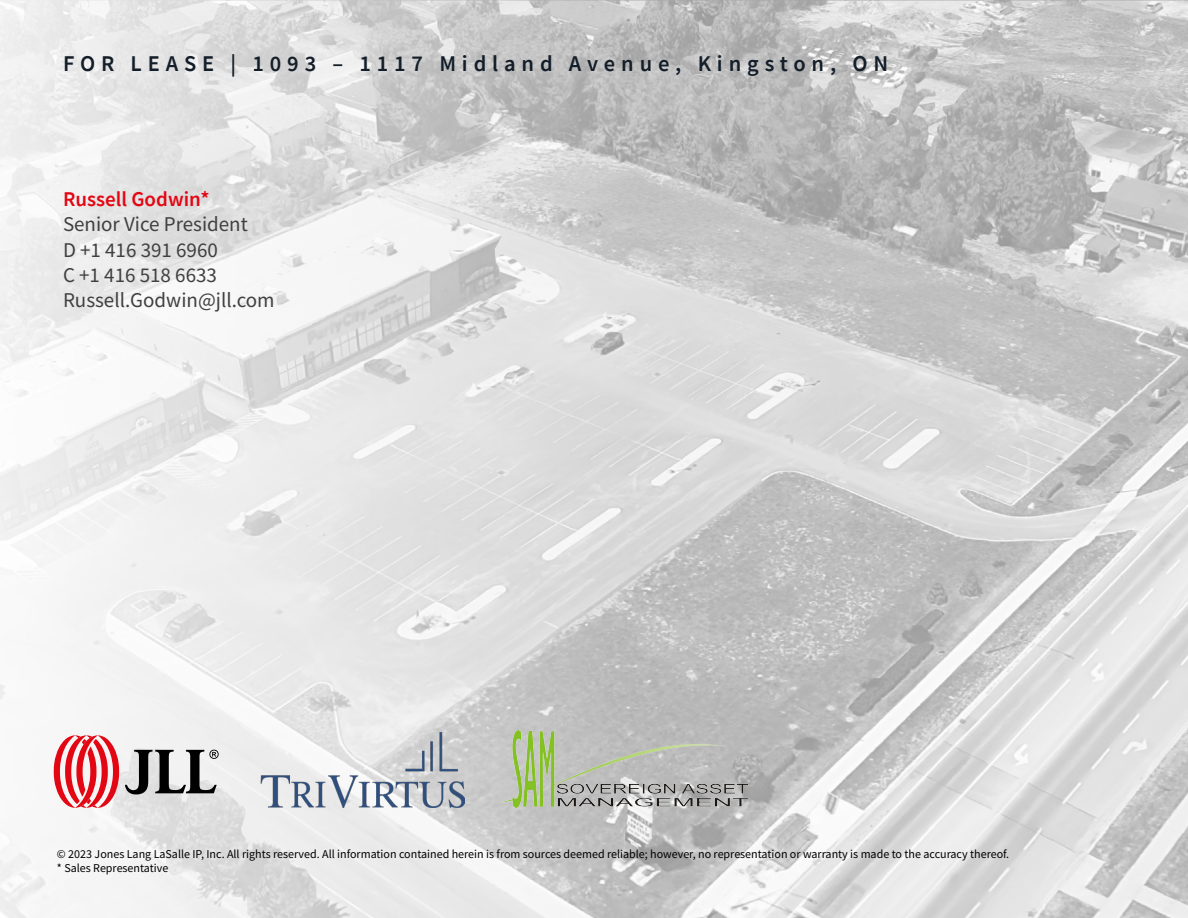
<style>
.page{position:relative;width:1188px;height:918px;background:#fff}
.page>*{position:absolute;margin:0;border:0;box-sizing:border-box;transform-origin:0 0}
.t1{font:600 22.5px "Source Sans Pro";letter-spacing:.26em;color:#131e29}
.t2{font:21px "Source Sans Pro";color:#404040}
.t3{font:600 21px "Source Sans Pro";color:#e30613}
.t4{font:12px "Source Sans Pro";color:#000}
</style>
<div class="page">
<img style="left:0;top:0;width:1188px;height:918px">
<svg style="left:54px;top:735px;width:65px;height:73px"></svg>
<svg style="left:125px;top:750px;width:94px;height:44px"></svg>
<img style="left:500px;top:731px;width:263px;height:77px">
<img style="left:260px;top:732px;width:204px;height:76px">
<p class="t1" style="left:63px;top:49px;width:827px">FOR LEASE | 1093 – 1117 Midland Avenue, Kingston, ON</p>
<p class="t3" style="left:63px;top:185px;width:148px">Russell Godwin*</p>
<p class="t2" style="left:63px;top:211px;width:186px">Senior Vice President</p>
<p class="t2" style="left:63px;top:236px;width:156px">D +1 416 391 6960</p>
<p class="t2" style="left:63px;top:261px;width:156px">C +1 416 518 6633</p>
<p class="t2" style="left:63px;top:287px;width:213px">Russell.Godwin@jll.com</p>
<p class="t4" style="left:57px;top:846px;width:954px">© 2023 Jones Lang LaSalle IP, Inc. All rights reserved. All information contained herein is from sources deemed reliable; however, no representation or warranty is made to the accuracy thereof.</p>
<p class="t4" style="left:57px;top:860px;width:113px">* Sales Representative</p>
</div>
